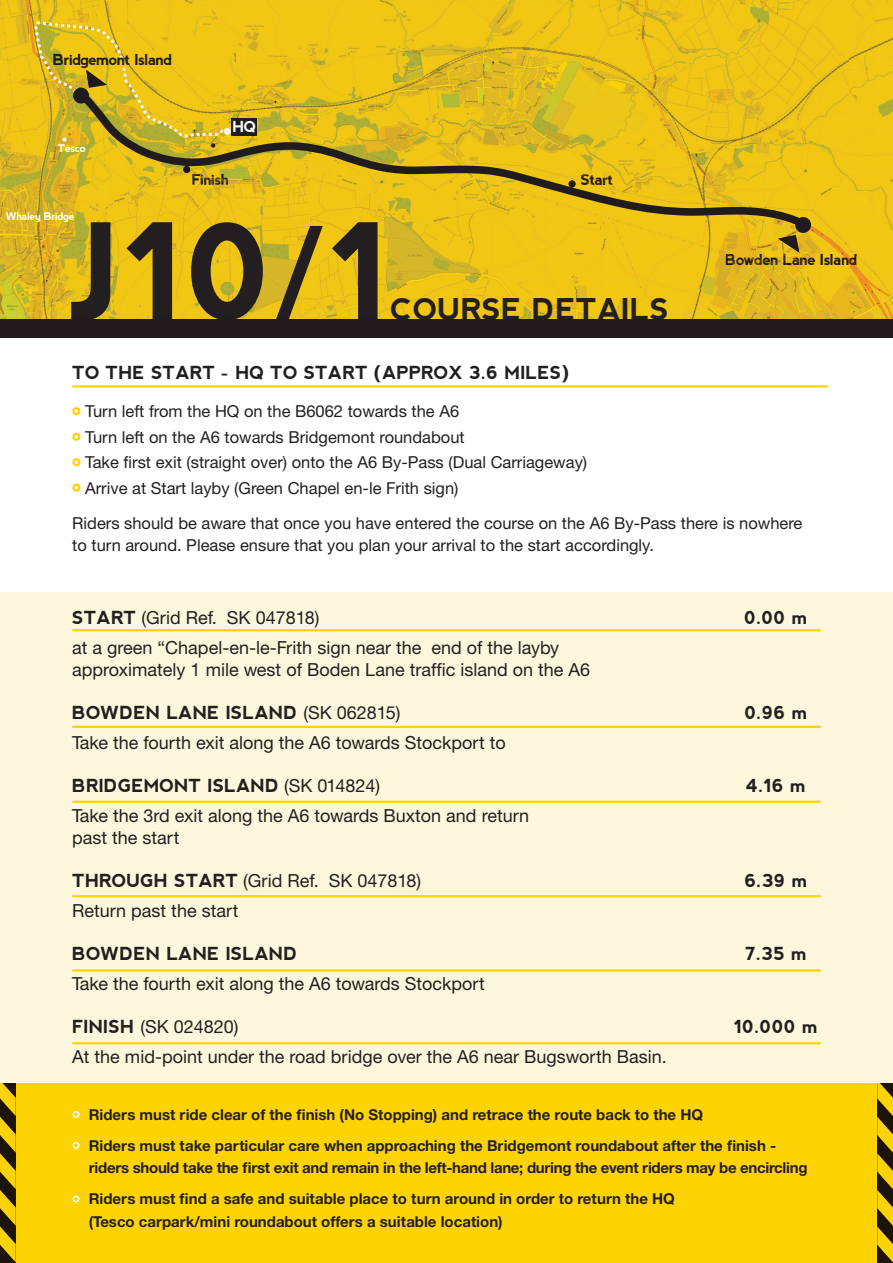
<style>
.page{position:relative;width:893px;height:1263px;background:#fff}
.page>*{position:absolute;margin:0;border:0;box-sizing:border-box;transform-origin:0 0}
.t1{font:700 133.5px "nevis";color:#231f20}
.t2{font:700 30px "nevis";color:#231f20}
.t3{font:18px/21.6px "Helvetica Neue CE";color:#231f20}
.t4{font:700 18px "nevis";color:#231f20}
.t5{font:16.5px/25.5px "Helvetica Neue";color:#231f20}
.t6{font:700 15.15px "nevis";letter-spacing:-.04em;color:#1f1b1b}
.t7{font:700 15.15px "nevis";letter-spacing:-.04em;color:#201d1e}
.t8{font:700 15.15px "nevis";color:#fff}
.t9{font:700 15px/31px "Helvetica Neue CE";color:#231f20}
.t10{font:700 15px/31px "Helvetica Neue CE";letter-spacing:-.02em;color:#231f20}
.t11{font:700 10.65px "nevis";letter-spacing:-.04em;color:#fff}
.s1{color:#1d1819}
.s2{color:#1e1a1a}
.s3{color:#1d181a}
.s4{color:#1c1819}
.s5{color:#201d1e}
.s6{color:#19110f}
.s7{font-family:"nevis";font-weight:700}
.s8{font-family:"Helvetica Neue CE";font-weight:400}
</style>
<div class="page">
<div style="left:0;top:1080px;width:893px;height:183px;background:#fed304"></div>
<svg style="left:0;top:1083px;width:16px;height:179px"></svg>
<svg style="left:877px;top:1083px;width:16px;height:179px"></svg>
<img style="left:0;top:0;width:893px;height:320px">
<img style="left:726px;top:254px;width:131px;height:11px">
<img style="left:778px;top:235px;width:21px;height:18px">
<svg style="left:34px;top:21px;width:194px;height:127px;background:#e4bf1e"></svg>
<svg style="left:78px;top:90px;width:728px;height:138px;background:#d9b61b"></svg>
<div style="left:73px;top:88px;width:16px;height:16px;background:#1e1c1d;border-radius:50%"></div>
<div style="left:795px;top:217px;width:16px;height:16px;background:#201c1d;border-radius:50%"></div>
<div style="left:231px;top:118px;width:26px;height:17px;background:#201d1e"></div>
<div style="left:73px;top:1111px;width:6px;height:7px;border:2px solid #fff;border-radius:50%"></div>
<div style="left:73px;top:1142px;width:6px;height:7px;border:2px solid #fff;border-radius:50%"></div>
<div style="left:73px;top:1195px;width:6px;height:7px;border:2px solid #fff;border-radius:50%"></div>
<div style="left:72px;top:407px;width:8px;height:8px;border:2px solid #fed304;border-radius:50%"></div>
<div style="left:72px;top:433px;width:8px;height:8px;border:2px solid #fed304;border-radius:50%"></div>
<div style="left:72px;top:458px;width:8px;height:8px;border:2px solid #fed304;border-radius:50%"></div>
<div style="left:72px;top:484px;width:8px;height:8px;border:2px solid #fed304;border-radius:50%"></div>
<hr style="left:72px;top:385px;width:756px;height:3px;background:#fed304">
<div style="left:0;top:320px;width:893px;height:18px;background:#201c1d"></div>
<div style="left:0;top:592px;width:893px;height:491px;background:#fef7dd"></div>
<hr style="left:72px;top:629px;width:749px;height:2px;background:#fed304">
<hr style="left:72px;top:801px;width:749px;height:2px;background:#fed304">
<hr style="left:72px;top:895px;width:749px;height:2px;background:#fed304">
<hr style="left:72px;top:969px;width:749px;height:2px;background:#fed304">
<hr style="left:72px;top:1042px;width:749px;height:2px;background:#fed304">
<hr style="left:72px;top:726px;width:749px;height:2px;background:#fed304">
<p class="t7" style="left:53px;top:51px;width:121px">Bridgemont Island</p>
<p class="t11" style="left:58px;top:142px;width:29px">Tesco</p>
<p class="t8" style="left:233px;top:118px;width:25px">HQ</p>
<p class="t6" style="left:191px;top:170px;width:39px">Fi<span class="s1">ni</span><span class="s2">sh</span></p>
<p class="t6" style="left:580px;top:171px;width:34px">Start</p>
<p class="t11" style="left:6px;top:210px;width:70px">Whaley Bridge</p>
<h1 class="t1" style="left:68px;top:196px;width:324px">J10/1</h1>
<h2 class="t2" style="left:391px;top:292px;width:280px">COURSE DETAILS</h2>
<p class="t6" style="left:725px;top:251px;width:134px"><span class="s3">Bo</span><span class="s1">wd</span><span class="s4">en</span> <span class="s5">L</span><span class="s3">an</span>e Isla<span class="s6">nd</span></p>
<p class="t4" style="left:72px;top:362px;width:499px">TO THE START - HQ TO START (APPROX 3.6 MILES)</p>
<p class="t5" style="left:85px;top:398px;width:504px">Turn left from the HQ on the B6062 towards the A6<br>Turn left on the A6 towards Bridgemont roundabout<br>Take first exit (straight over) onto the A6 By-Pass (Dual Carriageway)<br>Arrive at Start layby (Green Chapel en-le Frith sign)</p>
<p class="t5" style="left:72px;top:511px;width:732px;line-height:22.5px">Riders should be aware that once you have entered the course on the A6 By-Pass there is nowhere to turn around. Please ensure that you plan your arrival to the start accordingly.</p>
<p class="t3" style="left:72px;top:607px;width:249px"><span class="s7">START</span> (Grid Ref. SK 047818)</p>
<p class="t4" style="left:744px;top:607px;width:65px">0.00 m</p>
<p class="t3" style="left:72px;top:637px;width:519px">at a green “Chapel-en-le-Frith sign near the end of the layby approximately 1 mile west of Boden Lane traffic island on the A6</p>
<p class="t4" style="left:72px;top:702px;width:330px">BOWDEN LANE ISLAND <span class="s8">(SK 062815)</span></p>
<p class="t4" style="left:744px;top:702px;width:64px">0.96 m</p>
<p class="t3" style="left:72px;top:732px;width:435px">Take the fourth exit along the A6 towards Stockport to</p>
<p class="t4" style="left:72px;top:775px;width:309px">BRIDGEMONT ISLAND <span class="s8">(SK 014824)</span></p>
<p class="t4" style="left:746px;top:775px;width:61px">4.16 m</p>
<p class="t3" style="left:72px;top:805px;width:458px">Take the 3rd exit along the A6 towards Buxton and return past the start</p>
<p class="t3" style="left:72px;top:870px;width:350px"><span class="s7">THROUGH START</span> (Grid Ref. SK 047818)</p>
<p class="t4" style="left:744px;top:870px;width:65px">6.39 m</p>
<p class="t3" style="left:72px;top:900px;width:168px">Return past the start</p>
<p class="t4" style="left:72px;top:943px;width:227px">BOWDEN LANE ISLAND</p>
<p class="t4" style="left:745px;top:943px;width:63px">7.35 m</p>
<p class="t3" style="left:72px;top:973px;width:414px">Take the fourth exit along the A6 towards Stockport</p>
<p class="t3" style="left:72px;top:1016px;width:168px"><span class="s7">FINISH</span> (SK 024820)</p>
<p class="t4" style="left:734px;top:1017px;width:85px">10.000 m</p>
<p class="t3" style="left:72px;top:1046px;width:596px">At the mid-point under the road bridge over the A6 near Bugsworth Basin.</p>
<p class="t9" style="left:89px;top:1099px;width:689px">Riders must ride clear of the finish (No Stopping) and retrace the route back to the HQ<br>Riders must take particular care when approaching the Bridgemont roundabout after the finish -</p>
<p class="t10" style="left:89px;top:1152px;width:720px">riders should take the first exit and remain in the left-hand lane; during the event riders may be encircling<br>Riders must find a safe and suitable place to turn around in order to return the HQ</p>
<p class="t9" style="left:89px;top:1206px;width:415px">(Tesco carpark/mini roundabout offers a suitable location)</p>
</div>
